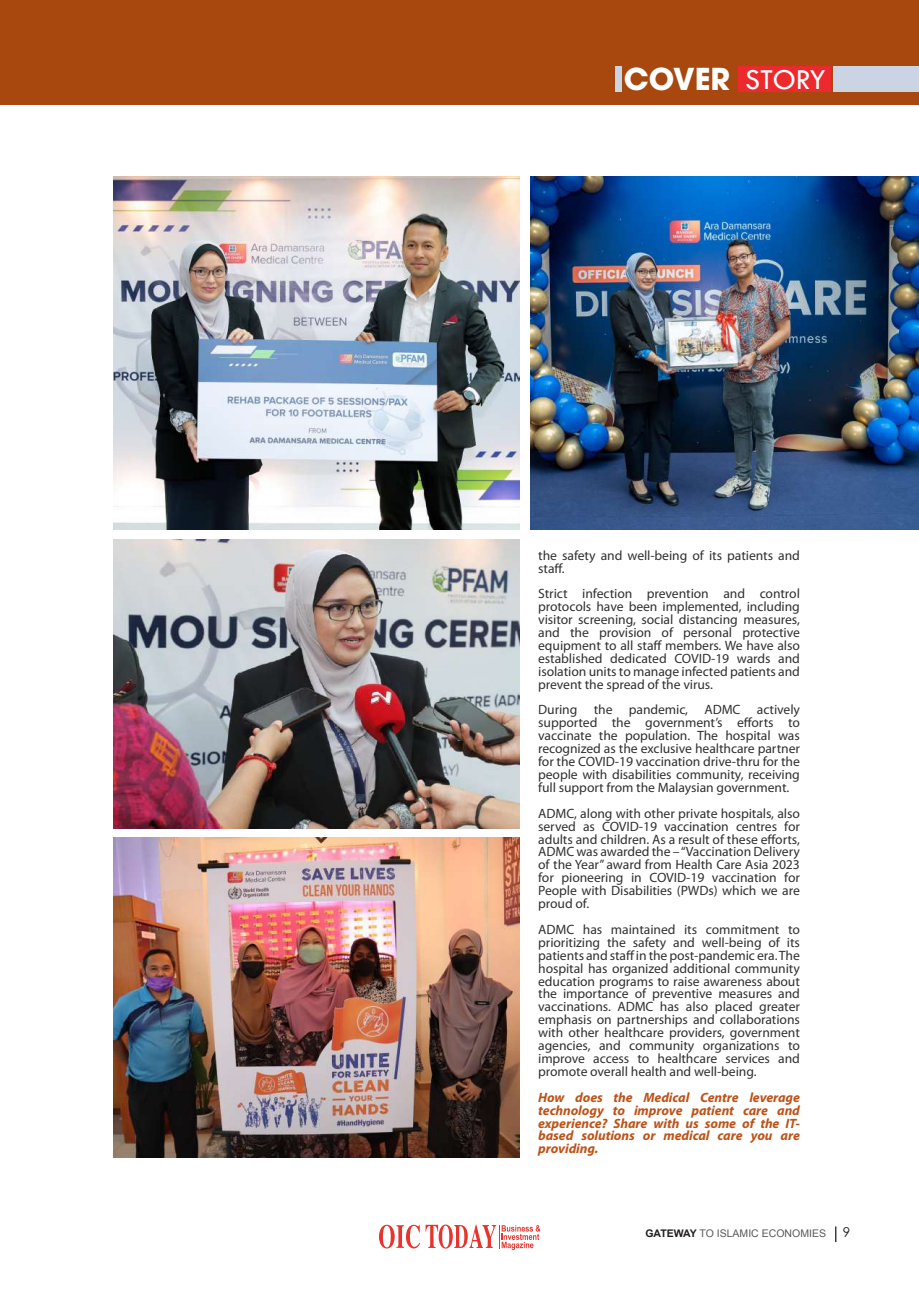
<style>
.page{position:relative;width:919px;height:1289px;background:#fff}
.page>*{position:absolute;margin:0;border:0;box-sizing:border-box;transform-origin:0 0}
.t1{font:700 30px "Avant Garde";color:#fff}
.t2{font:13.5px/12.9px "Myriad Pro";letter-spacing:-.015em;color:#312f30;text-align:justify}
.t3{font:italic 700 13.5px/12.9px "Myriad Pro";color:#be5116;text-align:justify}
.t4{font:10.5px "Arial";color:#57585a}
.s1{font-family:"Tw Cen";font-weight:400}
.s2{font-weight:700;color:#231f20}
.s3{font-family:"Century Gothic";font-size:13.5px;color:#231f20}
</style>
<div class="page">
<svg style="left:379px;top:1224px;width:161px;height:25px"></svg>
<svg style="left:835px;top:1226px;width:1px;height:15px"></svg>
<img style="left:114px;top:176px;width:405px;height:353px">
<img style="left:114px;top:539px;width:405px;height:289px">
<img style="left:114px;top:837px;width:405px;height:320px">
<img style="left:530px;top:176px;width:388px;height:353px">
<div style="left:0;top:0;width:918px;height:104px;background:#a8470e"></div>
<div style="left:833px;top:66px;width:85px;height:26px;background:#cbd4e3"></div>
<div style="left:614px;top:66px;width:7px;height:26px;background:#cbd4e3"></div>
<div style="left:738px;top:66px;width:92px;height:26px;background:#ec2a2d"></div>
<h1 class="t1" style="left:624px;top:59px;width:203px">COVER <span class="s1">STORY</span></h1>
<p class="t2" style="left:538px;top:548px;width:263px">the safety and well-being of its patients and staff.</p>
<p class="t2" style="left:538px;top:587px;width:263px">Strict infection prevention and control protocols have been implemented, including visitor screening, social distancing measures, and the provision of personal protective equipment to all staff members. We have also established dedicated COVID-19 wards and isolation units to manage infected patients and prevent the spread of the virus.</p>
<p class="t2" style="left:538px;top:703px;width:263px">During the pandemic, ADMC actively supported the government’s efforts to vaccinate the population. The hospital was recognized as the exclusive healthcare partner for the COVID-19 vaccination drive-thru for the people with disabilities community, receiving full support from the Malaysian government.</p>
<p class="t2" style="left:538px;top:806px;width:263px">ADMC, along with other private hospitals, also served as COVID-19 vaccination centres for adults and children. As a result of these efforts, ADMC was awarded the – “Vaccination Delivery of the Year” award from Health Care Asia 2023 for pioneering in COVID-19 vaccination for People with Disabilities (PWDs) which we are proud of.</p>
<p class="t2" style="left:538px;top:922px;width:263px">ADMC has maintained its commitment to prioritizing the safety and well-being of its patients and staff in the post-pandemic era. The hospital has organized additional community education programs to raise awareness about the importance of preventive measures and vaccinations. ADMC has also placed greater emphasis on partnerships and collaborations with other healthcare providers, government agencies, and community organizations to improve access to healthcare services and promote overall health and well-being.</p>
<p class="t3" style="left:538px;top:1090px;width:263px">How does the Medical Centre leverage technology to improve patient care and experience? Share with us some of the IT&shy;based solutions or medical care you are providing.</p>
<p class="t4" style="left:645px;top:1226px;width:206px"><span class="s2">GATEWAY</span> TO ISLAMIC ECONOMIES <span class="s3">9</span></p>
</div>
